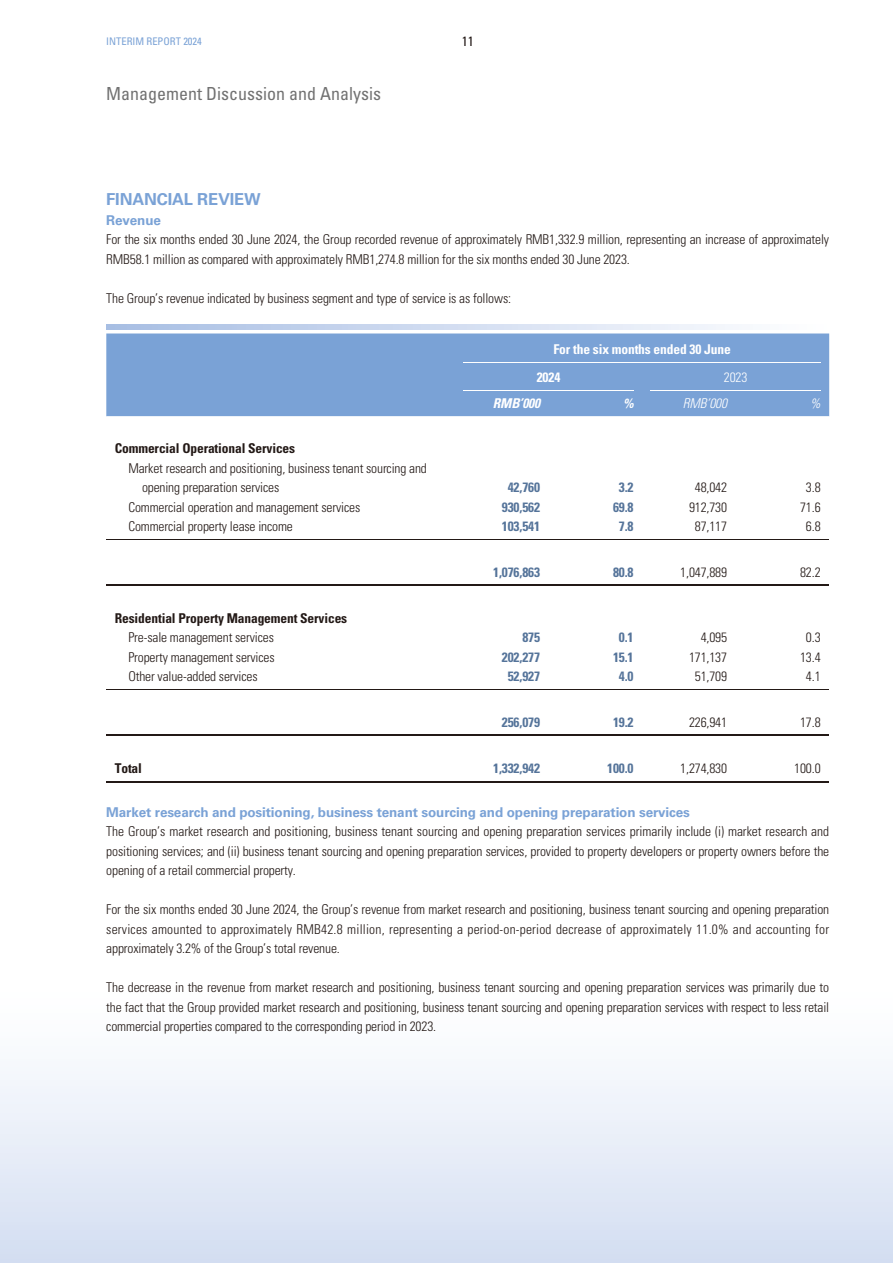
<style>
.page{position:relative;width:893px;height:1263px;background:#fff}
.page>*{position:absolute;margin:0;border:0;box-sizing:border-box;transform-origin:0 0}
.t1{font:condensed 18px "Univers LT Std";color:#717171}
.t2{font:700 16.5px "Univers LT Std";letter-spacing:-.01em;color:#7aa2d6}
.t3{font:300 condensed 13.5px/19.5px "Univers LT Std";letter-spacing:-.01em;color:#231916;text-align:justify}
.t4{font:700 condensed 13.5px "Univers LT Std";letter-spacing:-.01em;color:#55749a}
.t5{font:700 13.5px "Univers LT Std";letter-spacing:-.01em;color:#7aa2d6}
.t6{font:700 condensed 13.5px "Univers LT Std";letter-spacing:-.01em;color:#231916}
.t7{font:700 condensed 13.5px/27.8px "Univers LT Std";letter-spacing:-.01em;color:#fff}
.t8{font:italic 700 condensed 13.5px "Univers LT Std";letter-spacing:-.01em;color:#fff}
.t9{font:italic 300 condensed 13.5px "Univers LT Std";letter-spacing:-.01em;color:#fff}
.t10{font:300 condensed 13.5px "Univers LT Std";color:#fff}
.t11{font:condensed 13.5px "Univers LT Std";color:#231916}
.t12{font:condensed 10.5px "Univers LT Std";color:#7aa2d6}
</style>
<div class="page">
<div style="left:0;top:960px;width:893px;height:303px;background:linear-gradient(to bottom,#fff,#d5dff2)"></div>
<div style="left:106px;top:333px;width:723px;height:83px;background:#7aa2d6"></div>
<svg style="left:106px;top:734px;width:723px;height:1px"></svg>
<svg style="left:106px;top:324px;width:627px;height:5px;background:#cddaef"></svg>
<hr style="left:463px;top:362px;width:358px;height:1px;background:#fff">
<hr style="left:463px;top:390px;width:171px;height:1px;background:#fff">
<hr style="left:651px;top:390px;width:170px;height:1px;background:#fff">
<hr style="left:106px;top:539px;width:723px;height:1px;background:#231916">
<hr style="left:106px;top:584px;width:723px;height:2px;background:#231916">
<hr style="left:106px;top:689px;width:723px;height:1px;background:#231916">
<hr style="left:106px;top:735px;width:723px;height:1px;background:#231916">
<hr style="left:106px;top:781px;width:723px;height:1px;background:#231916">
<p class="t12" style="left:106px;top:36px;width:97px">INTERIM REPORT 2024</p>
<p class="t11" style="left:462px;top:35px;width:13px">11</p>
<h1 class="t1" style="left:106px;top:85px;width:276px">Management Discussion and Analysis</h1>
<p class="t2" style="left:106px;top:191px;width:156px">FINANCIAL REVIEW</p>
<p class="t5" style="left:106px;top:213px;width:56px">Revenue</p>
<p class="t3" style="left:106px;top:230px;width:724px">For the six months ended 30 June 2024, the Group recorded revenue of approximately RMB1,332.9 million, representing an increase of approximately<br>RMB58.1 million as compared with approximately RMB1,274.8 million for the six months ended 30 June 2023.</p>
<p class="t3" style="left:106px;top:289px;width:406px">The Group’s revenue indicated by business segment and type of service is as follows:</p>
<p class="t7" style="left:537px;top:336px;width:195px;text-indent:17px">For the six months ended 30 June<br>2024</p>
<p class="t10" style="left:724px;top:371px;width:25px">2023</p>
<p class="t6" style="left:115px;top:442px;width:182px">Commercial Operational Services</p>
<p class="t3" style="left:142px;top:459px;width:286px;text-indent:-14px">Market research and positioning, business tenant sourcing and opening preparation services</p>
<p class="t8" style="left:493px;top:396px;width:49px">RMB’000</p>
<p class="t8" style="left:623px;top:396px;width:12px">%</p>
<p class="t9" style="left:683px;top:396px;width:46px">RMB’000</p>
<p class="t9" style="left:810px;top:396px;width:12px">%</p>
<p class="t4" style="left:508px;top:481px;width:34px">42,760</p>
<p class="t4" style="left:619px;top:481px;width:16px">3.2</p>
<p class="t3" style="left:695px;top:478px;width:34px">48,042</p>
<p class="t3" style="left:806px;top:478px;width:16px">3.8</p>
<p class="t3" style="left:128px;top:498px;width:233px">Commercial operation and management services</p>
<p class="t4" style="left:502px;top:500px;width:40px">930,562</p>
<p class="t4" style="left:613px;top:500px;width:22px">69.8</p>
<p class="t3" style="left:689px;top:498px;width:40px">912,730</p>
<p class="t3" style="left:800px;top:498px;width:22px">71.6</p>
<p class="t3" style="left:128px;top:517px;width:166px">Commercial property lease income</p>
<p class="t4" style="left:502px;top:520px;width:40px">103,541</p>
<p class="t4" style="left:619px;top:520px;width:16px">7.8</p>
<p class="t3" style="left:695px;top:517px;width:34px">87,117</p>
<p class="t3" style="left:806px;top:517px;width:16px">6.8</p>
<p class="t4" style="left:493px;top:565px;width:48px">1,076,863</p>
<p class="t4" style="left:613px;top:565px;width:22px">80.8</p>
<p class="t3" style="left:680px;top:563px;width:48px">1,047,889</p>
<p class="t3" style="left:800px;top:563px;width:22px">82.2</p>
<p class="t6" style="left:115px;top:611px;width:234px">Residential Property Management Services</p>
<p class="t3" style="left:128px;top:628px;width:147px">Pre-sale management services</p>
<p class="t4" style="left:522px;top:631px;width:19px">875</p>
<p class="t4" style="left:619px;top:631px;width:16px">0.1</p>
<p class="t3" style="left:701px;top:628px;width:28px">4,095</p>
<p class="t3" style="left:806px;top:628px;width:16px">0.3</p>
<p class="t3" style="left:128px;top:648px;width:148px">Property management services</p>
<p class="t4" style="left:502px;top:650px;width:40px">202,277</p>
<p class="t4" style="left:613px;top:650px;width:22px">15.1</p>
<p class="t3" style="left:689px;top:648px;width:40px">171,137</p>
<p class="t3" style="left:800px;top:648px;width:22px">13.4</p>
<p class="t3" style="left:128px;top:667px;width:131px">Other value-added services</p>
<p class="t4" style="left:508px;top:670px;width:34px">52,927</p>
<p class="t4" style="left:619px;top:670px;width:16px">4.0</p>
<p class="t3" style="left:695px;top:667px;width:34px">51,709</p>
<p class="t3" style="left:806px;top:667px;width:16px">4.1</p>
<p class="t4" style="left:502px;top:715px;width:40px">256,079</p>
<p class="t4" style="left:613px;top:715px;width:22px">19.2</p>
<p class="t3" style="left:689px;top:713px;width:40px">226,941</p>
<p class="t3" style="left:800px;top:713px;width:22px">17.8</p>
<p class="t6" style="left:115px;top:762px;width:29px">Total</p>
<p class="t4" style="left:493px;top:762px;width:48px">1,332,942</p>
<p class="t4" style="left:607px;top:762px;width:28px">100.0</p>
<p class="t3" style="left:680px;top:759px;width:48px">1,274,830</p>
<p class="t3" style="left:794px;top:759px;width:28px">100.0</p>
<p class="t5" style="left:106px;top:806px;width:585px">Market research and positioning, business tenant sourcing and opening preparation services</p>
<p class="t3" style="left:106px;top:823px;width:724px">The Group’s market research and positioning, business tenant sourcing and opening preparation services primarily include (i) market research and positioning services; and (ii) business tenant sourcing and opening preparation services, provided to property developers or property owners before the opening of a retail commercial property.</p>
<p class="t3" style="left:106px;top:901px;width:724px">For the six months ended 30 June 2024, the Group’s revenue from market research and positioning, business tenant sourcing and opening preparation services amounted to approximately RMB42.8 million, representing a period-on-period decrease of approximately 11.0% and accounting for approximately 3.2% of the Group’s total revenue.</p>
<p class="t3" style="left:106px;top:979px;width:724px">The decrease in the revenue from market research and positioning, business tenant sourcing and opening preparation services was primarily due to the fact that the Group provided market research and positioning, business tenant sourcing and opening preparation services with respect to less retail commercial properties compared to the corresponding period in 2023.</p>
</div>
